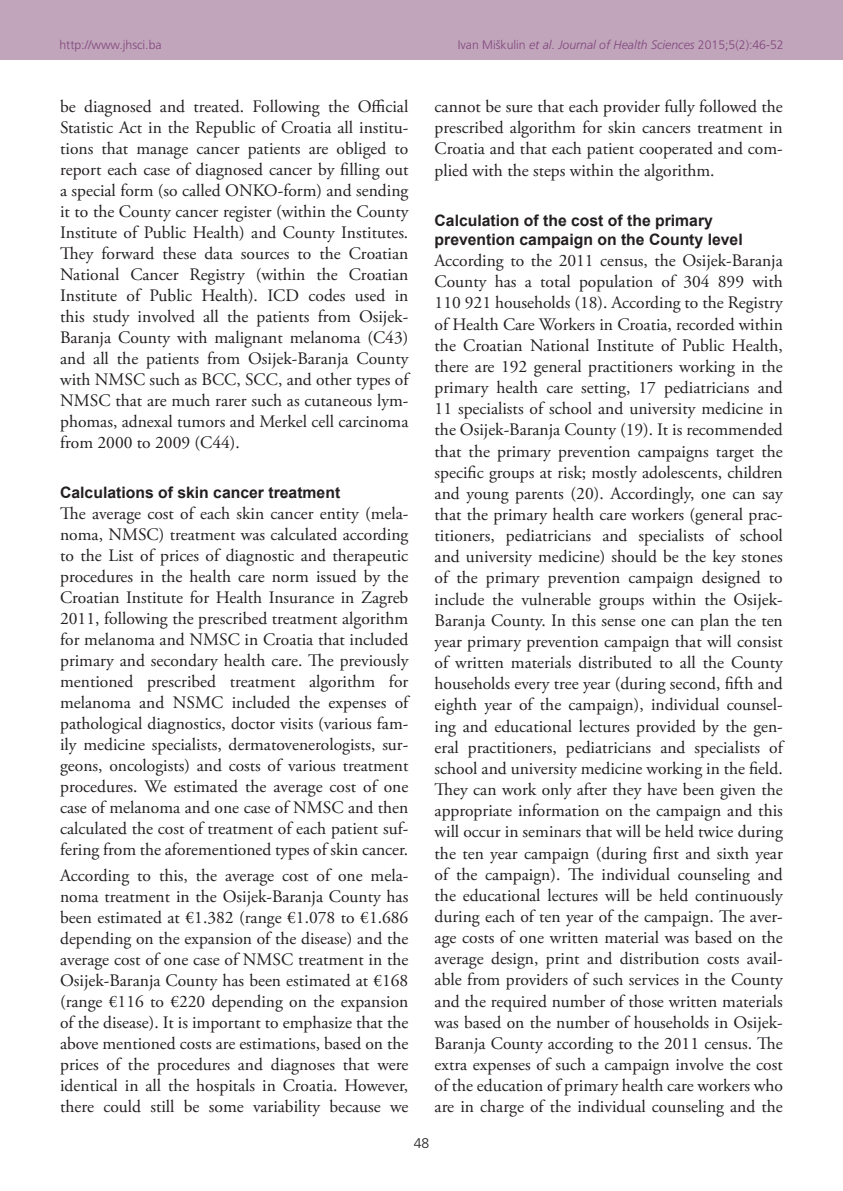
<style>
.page{position:relative;width:843px;height:1191px;background:#fff}
.page>*{position:absolute;margin:0;border:0;box-sizing:border-box;transform-origin:0 0}
.TX{font:17.5px/21px "Adobe Garamond Pro";color:#231f20;text-align:justify}
.t1{font:700 15.75px/19.4px "Arial";color:#231f20}
.RF{font:300 14px "Frutiger CE";color:#231f20}
.RH{font:300 12.25px "Frutiger CE";color:#82467e}
.s1{font-style:italic}
</style>
<div class="page">
<div style="left:0;top:0;width:843px;height:60px;background:#c0a5bb"></div>
<p class="RH" style="left:60px;top:37px;width:104px">http://www.jhsci.ba</p>
<p class="RH" style="left:458px;top:37px;width:328px">Ivan Miškulin <span class="s1">et al</span>. <span class="s1">Journal of Health Sciences</span> 2015;5(2):46-52</p>
<p class="TX" style="left:60px;top:97px;width:350px">be diagnosed and treated. Following the Official Statistic Act in the Republic of Croatia all institu&shy;tions that manage cancer patients are obliged to report each case of diagnosed cancer by filling out a special form (so called ONKO-form) and sending it to the County cancer register (within the County Institute of Public Health) and County Institutes.<br>They forward these data sources to the Croatian National Cancer Registry (within the Croatian Institute of Public Health). ICD codes used in this study involved all the patients from Osijek-Baranja County with malignant melanoma (C43) and all the patients from Osijek-Baranja County with NMSC such as BCC, SCC, and other types of NMSC that are much rarer such as cutaneous lym&shy;phomas, adnexal tumors and Merkel cell carcinoma from 2000 to 2009 (C44).</p>
<h2 class="t1" style="left:60px;top:483px;width:282px">Calculations of skin cancer treatment</h2>
<p class="TX" style="left:60px;top:503px;width:350px">The average cost of each skin cancer entity (mela&shy;noma, NMSC) treatment was calculated according to the List of prices of diagnostic and therapeutic procedures in the health care norm issued by the Croatian Institute for Health Insurance in Zagreb 2011, following the prescribed treatment algorithm for melanoma and NMSC in Croatia that included primary and secondary health care. The previously mentioned prescribed treatment algorithm for melanoma and NSMC included the expenses of pathological diagnostics, doctor visits (various fam&shy;ily medicine specialists, dermatovenerologists, sur&shy;geons, oncologists) and costs of various treatment procedures. We estimated the average cost of one case of melanoma and one case of NMSC and then calculated the cost of treatment of each patient suf&shy;fering from the aforementioned types of skin cancer.</p>
<p class="TX" style="left:60px;top:866px;width:350px">According to this, the average cost of one mela&shy;noma treatment in the Osijek-Baranja County has been estimated at €1.382 (range €1.078 to €1.686 depending on the expansion of the disease) and the average cost of one case of NMSC treatment in the Osijek-Baranja County has been estimated at €168 (range €116 to €220 depending on the expansion of the disease). It is important to emphasize that the above mentioned costs are estimations, based on the prices of the procedures and diagnoses that were identical in all the hospitals in Croatia. However, there could still be some variability because we</p>
<p class="TX" style="left:435px;top:97px;width:350px">cannot be sure that each provider fully followed the prescribed algorithm for skin cancers treatment in Croatia and that each patient cooperated and com&shy;plied with the steps within the algorithm.</p>
<h2 class="t1" style="left:435px;top:210px;width:310px">Calculation of the cost of the primary prevention campaign on the County level</h2>
<p class="TX" style="left:435px;top:251px;width:350px">According to the 2011 census, the Osijek-Baranja County has a total population of 304 899 with 110 921 households (18). According to the Registry of Health Care Workers in Croatia, recorded within the Croatian National Institute of Public Health, there are 192 general practitioners working in the primary health care setting, 17 pediatricians and 11 specialists of school and university medicine in the Osijek-Baranja County (19). It is recommended that the primary prevention campaigns target the specific groups at risk; mostly adolescents, children and young parents (20). Accordingly, one can say that the primary health care workers (general prac&shy;titioners, pediatricians and specialists of school and university medicine) should be the key stones of the primary prevention campaign designed to include the vulnerable groups within the Osijek-Baranja County. In this sense one can plan the ten year primary prevention campaign that will consist of written materials distributed to all the County households every tree year (during second, fifth and eighth year of the campaign), individual counsel&shy;ing and educational lectures provided by the gen&shy;eral practitioners, pediatricians and specialists of school and university medicine working in the field.<br>They can work only after they have been given the appropriate information on the campaign and this will occur in seminars that will be held twice during the ten year campaign (during first and sixth year of the campaign). The individual counseling and the educational lectures will be held continuously during each of ten year of the campaign. The aver&shy;age costs of one written material was based on the average design, print and distribution costs avail&shy;able from providers of such services in the County and the required number of those written materials was based on the number of households in Osijek-Baranja County according to the 2011 census. The extra expenses of such a campaign involve the cost of the education of primary health care workers who are in charge of the individual counseling and the</p>
<p class="RF" style="left:414px;top:1134px;width:17px">48</p>
</div>
